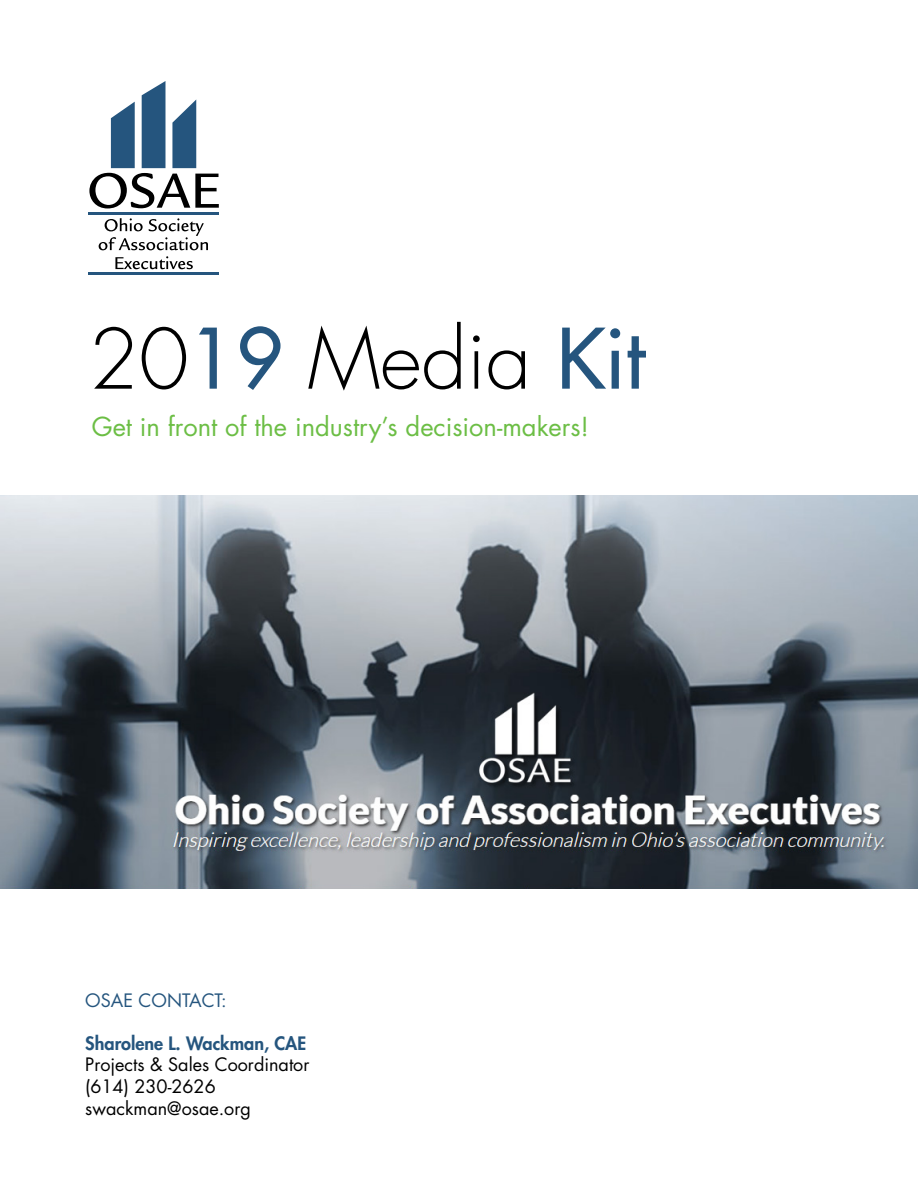
<style>
.page{position:relative;width:918px;height:1188px;background:#fff}
.page>*{position:absolute;margin:0;border:0;box-sizing:border-box;transform-origin:0 0}
.t1{font:300 81px "Futura Std";color:#000}
.t2{font:25.5px "Futura Std";color:#6cbe45}
.t3{font:18px/21.6px "Futura Std";color:#000}
.t4{font:800 18px "Futura Std";color:#25557e}
.t5{font:18px "Futura Std";color:#25557e}
.s1{font-weight:500;color:#25557e}
</style>
<div class="page">
<svg style="left:99px;top:218px;width:109px;height:32px"></svg>
<svg style="left:115px;top:256px;width:78px;height:13px"></svg>
<hr style="left:89px;top:213px;width:130px;height:2px;background:#25557e">
<hr style="left:89px;top:273px;width:130px;height:2px;background:#25557e">
<svg style="left:89px;top:81px;width:130px;height:127px"></svg>
<img style="left:0;top:495px;width:918px;height:393px">
<h1 class="t1" style="left:89px;top:310px;width:558px">20<span class="s1">19</span> Media <span class="s1">Kit</span></h1>
<h2 class="t2" style="left:92px;top:410px;width:499px">Get in front of the industry’s decision-makers!</h2>
<p class="t5" style="left:85px;top:989px;width:143px">OSAE CONTACT:</p>
<p class="t4" style="left:85px;top:1032px;width:222px">Sharolene L. Wackman, CAE</p>
<p class="t3" style="left:85px;top:1054px;width:226px">Projects &amp; Sales Coordinator (614) 230-2626 swackman@osae.org</p>
</div>
